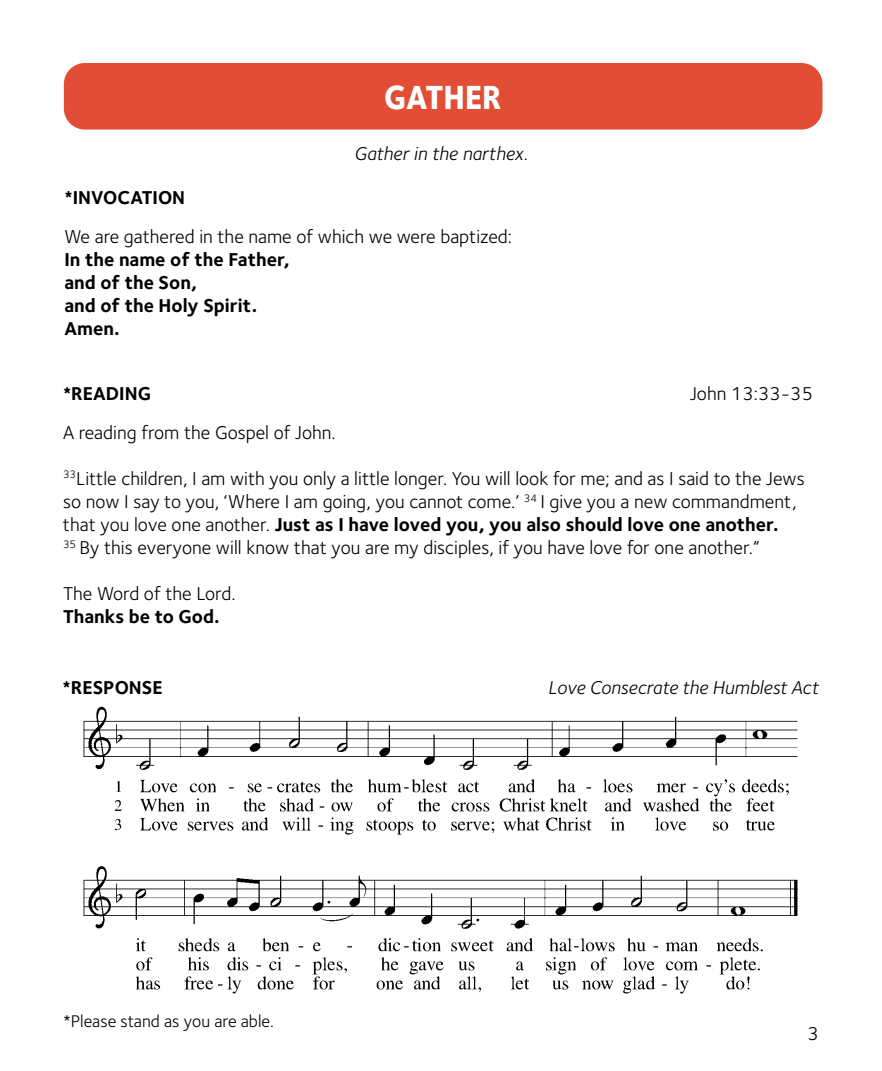
<style>
.page{position:relative;width:882px;height:1071px;background:#fff}
.page>*{position:absolute;margin:0;border:0;box-sizing:border-box;transform-origin:0 0}
.t1{font:800 34.65px "Foundry Sterling";color:#fff;scale:.91 1}
.t2{font:19.25px/23.1px "Foundry Sterling";color:#000}
.t3{font:700 19.25px/23.1px "Foundry Sterling";color:#000}
.t4{font:italic 19.25px "Foundry Sterling";color:#000}
.t5{font:17.5px "Foundry Sterling";color:#000}
.s1{font-weight:700}
</style>
<div class="page">
<div style="left:64px;top:63px;width:758px;height:67px;background:#e14d35;border-radius:21px"></div>
<img style="left:83px;top:706px;width:715px;height:288px">
<h1 class="t1" style="left:384px;top:76px;width:131px">GATHER</h1>
<p class="t4" style="left:354px;top:143px;width:175px">Gather in the narthex.</p>
<p class="t3" style="left:64px;top:187px;width:122px">*INVOCATION</p>
<p class="t2" style="left:64px;top:225px;width:449px">We are gathered in the name of which we were baptized:</p>
<p class="t3" style="left:64px;top:249px;width:227px">In the name of the Father, and of the Son,<br>and of the Holy Spirit.<br>Amen.</p>
<p class="t3" style="left:63px;top:383px;width:90px">*READING</p>
<p class="t2" style="left:690px;top:382px;width:125px">John 13:33-35</p>
<p class="t2" style="left:63px;top:421px;width:274px">A reading from the Gospel of John.</p>
<p class="t2" style="left:63px;top:467px;width:743px"><sup>33</sup>Little children, I am with you only a little longer. You will look for me; and as I said to the Jews so now I say to you, ‘Where I am going, you cannot come.’ <sup>34</sup> I give you a new commandment, that you love one another. <span class="s1">Just as I have loved you, you also should love one another.<br></span><sup>35</sup> By this everyone will know that you are my disciples, if you have love for one another.”</p>
<p class="t2" style="left:63px;top:583px;width:174px">The Word of the Lord.</p>
<p class="t3" style="left:63px;top:606px;width:158px">Thanks be to God.</p>
<p class="t3" style="left:63px;top:677px;width:102px">*RESPONSE</p>
<p class="t4" style="left:548px;top:676px;width:272px">Love Consecrate the Humblest Act</p>
<p class="t5" style="left:63px;top:1011px;width:212px">*Please stand as you are able.</p>
<p class="t2" style="left:808px;top:1023px;width:13px">3</p>
</div>
